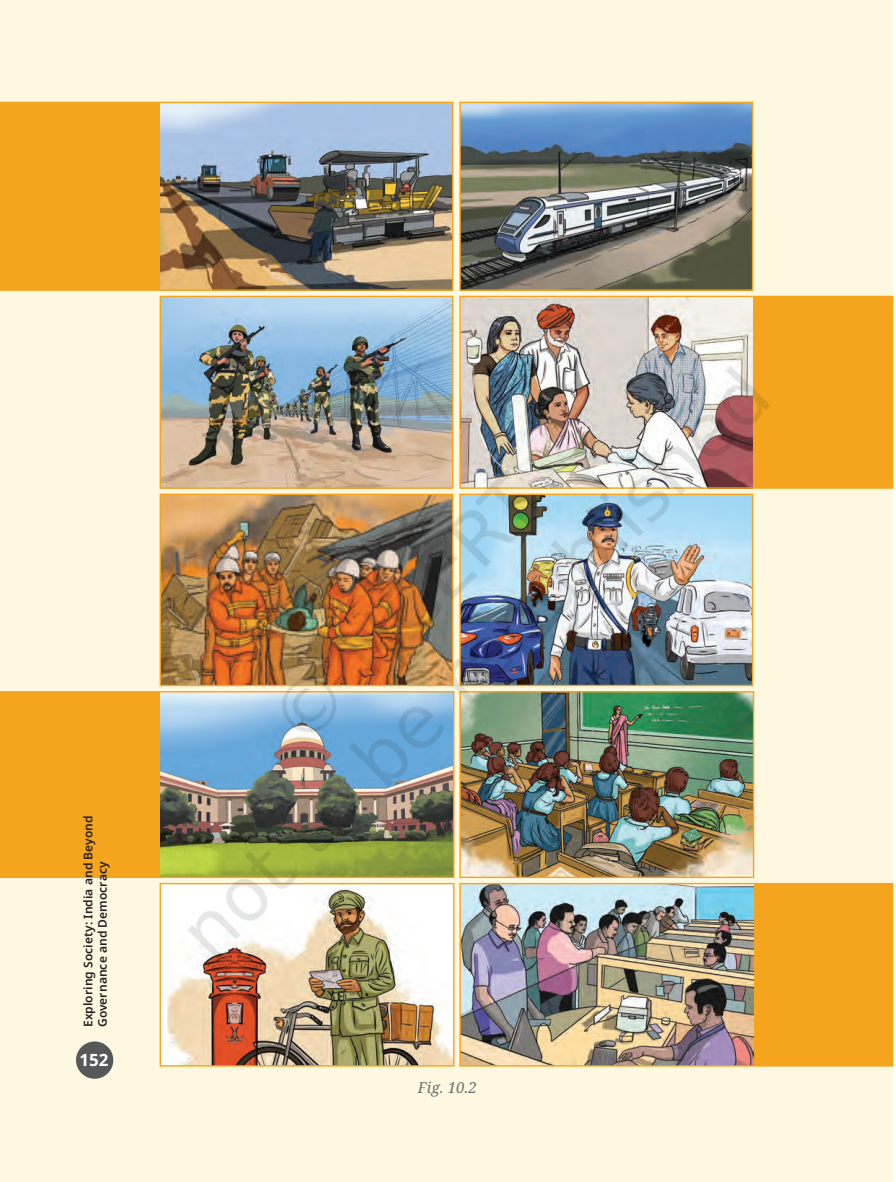
<style>
.page{position:relative;width:896px;height:1182px;background:#fff}
.page>*{position:absolute;margin:0;border:0;box-sizing:border-box;transform-origin:0 0}
.t1{font:700 16.8px "Noto Sans";color:#fff}
.t2{font:italic 15px "Noto Serif";color:#6c6d70}
.t3{font:600 12px/14.4px "Noto Sans";letter-spacing:.005em;color:#231f20}
</style>
<div class="page">
<img style="left:0;top:0;width:894px;height:1181px">
<img style="left:85px;top:290px;width:702px;height:702px">
<p class="t3" style="left:81px;top:1027px;width:213px;rotate:-90deg">Exploring Society: India and Beyond<br>Governance and Democracy</p>
<h1 class="t1" style="left:79px;top:1048px;width:31px">152</h1>
<p class="t2" style="left:417px;top:1077px;width:60px">Fig. 10.2</p>
</div>
